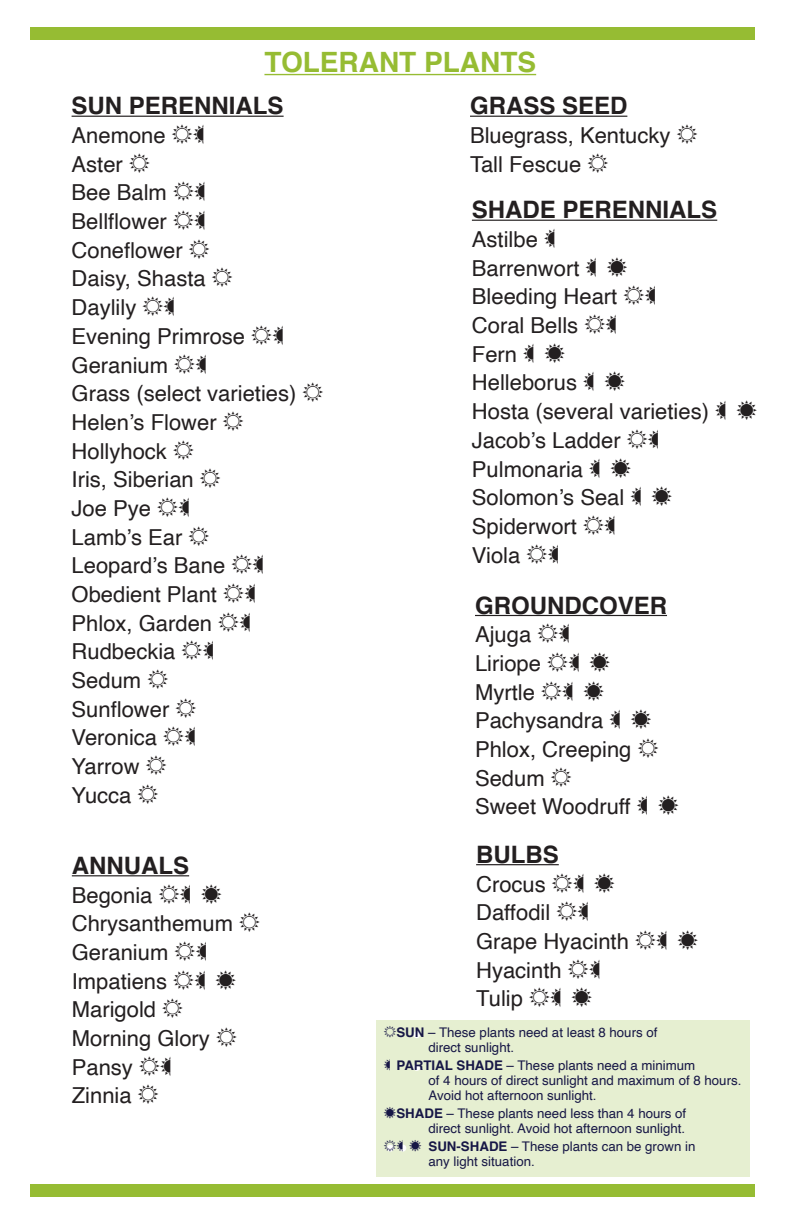
<style>
.page{position:relative;width:792px;height:1224px;background:#fff}
.page>*{position:absolute;margin:0;border:0;box-sizing:border-box;transform-origin:0 0}
.t1{font:700 28px "Helvetica";color:#96bc33}
.t2{font:700 24px "Helvetica";color:#231f20}
.t3{font:22px "Helvetica";color:#231f20}
.t4{font:13.2px/15px "Helvetica";color:#171746}
.s1{font-family:"Bordine"}
.s2{font-weight:700}
</style>
<div class="page">
<hr style="left:472px;top:220px;width:245px;height:1px;background:#231f20">
<hr style="left:264px;top:74px;width:272px;height:1px;background:#96bc33">
<hr style="left:470px;top:116px;width:157px;height:1px;background:#231f20">
<div style="left:376px;top:1020px;width:374px;height:157px;background:#e6efd1"></div>
<div style="left:413px;top:1031px;width:7px;height:7px;background:#fff;border-radius:50%"></div>
<div style="left:413px;top:1064px;width:7px;height:7px;background:#fff;border-radius:50%"></div>
<div style="left:387px;top:1145px;width:7px;height:7px;background:#fff;border-radius:50%"></div>
<div style="left:399px;top:1145px;width:7px;height:7px;background:#fff;border-radius:50%"></div>
<div style="left:31px;top:1185px;width:724px;height:12px;background:#96bc33"></div>
<div style="left:31px;top:27px;width:724px;height:12px;background:#96bc33"></div>
<hr style="left:476px;top:864px;width:83px;height:1px;background:#231f20">
<hr style="left:72px;top:875px;width:117px;height:1px;background:#231f20">
<hr style="left:72px;top:116px;width:212px;height:1px;background:#231f20">
<hr style="left:475px;top:615px;width:192px;height:1px;background:#231f20">
<p class="t1" style="left:264px;top:40px;width:273px">TOLERANT PLANTS</p>
<p class="t2" style="left:470px;top:87px;width:159px">GRASS SEED</p>
<p class="t3" style="left:470px;top:118px;width:229px">Bluegrass, Kentucky <span class="s1">j</span></p>
<p class="t3" style="left:470px;top:147px;width:140px">Tall Fescue <span class="s1">j</span></p>
<p class="t2" style="left:72px;top:87px;width:214px">SUN PERENNIALS</p>
<p class="t3" style="left:72px;top:118px;width:144px">Anemone <span class="s1">jk</span></p>
<p class="t3" style="left:72px;top:147px;width:80px">Aster <span class="s1">j</span></p>
<p class="t3" style="left:72px;top:176px;width:145px">Bee Balm <span class="s1">jk</span></p>
<p class="t3" style="left:72px;top:204px;width:145px">Bellflower <span class="s1">jk</span></p>
<p class="t3" style="left:72px;top:233px;width:140px">Coneflower <span class="s1">j</span></p>
<p class="t3" style="left:72px;top:262px;width:163px">Daisy, Shasta <span class="s1">j</span></p>
<p class="t3" style="left:72px;top:290px;width:115px">Daylily <span class="s1">jk</span></p>
<p class="t3" style="left:72px;top:319px;width:224px">Evening Primrose <span class="s1">jk</span></p>
<p class="t3" style="left:72px;top:348px;width:147px">Geranium <span class="s1">jk</span></p>
<p class="t3" style="left:72px;top:377px;width:254px">Grass (select varieties) <span class="s1">j</span></p>
<p class="t3" style="left:72px;top:405px;width:174px">Helen’s Flower <span class="s1">j</span></p>
<p class="t3" style="left:72px;top:434px;width:124px">Hollyhock <span class="s1">j</span></p>
<p class="t3" style="left:72px;top:463px;width:151px">Iris, Siberian <span class="s1">j</span></p>
<p class="t3" style="left:72px;top:491px;width:129px">Joe Pye <span class="s1">jk</span></p>
<p class="t3" style="left:72px;top:520px;width:140px">Lamb’s Ear <span class="s1">j</span></p>
<p class="t3" style="left:72px;top:549px;width:204px">Leopard’s Bane <span class="s1">jk</span></p>
<p class="t3" style="left:72px;top:577px;width:195px">Obedient Plant <span class="s1">jk</span></p>
<p class="t3" style="left:72px;top:606px;width:191px">Phlox, Garden <span class="s1">jk</span></p>
<p class="t3" style="left:72px;top:635px;width:154px">Rudbeckia <span class="s1">jk</span></p>
<p class="t3" style="left:72px;top:663px;width:98px">Sedum <span class="s1">j</span></p>
<p class="t3" style="left:72px;top:692px;width:127px">Sunflower <span class="s1">j</span></p>
<p class="t3" style="left:72px;top:721px;width:136px">Veronica <span class="s1">jk</span></p>
<p class="t3" style="left:72px;top:749px;width:97px">Yarrow <span class="s1">j</span></p>
<p class="t3" style="left:72px;top:778px;width:89px">Yucca <span class="s1">j</span></p>
<p class="t2" style="left:472px;top:191px;width:247px">SHADE PERENNIALS</p>
<p class="t3" style="left:472px;top:222px;width:95px">Astilbe <span class="s1">k</span></p>
<p class="t3" style="left:472px;top:251px;width:158px">Barrenwort <span class="s1">kl</span></p>
<p class="t3" style="left:472px;top:280px;width:195px">Bleeding Heart <span class="s1">jk</span></p>
<p class="t3" style="left:472px;top:308px;width:156px">Coral Bells <span class="s1">jk</span></p>
<p class="t3" style="left:472px;top:337px;width:95px">Fern <span class="s1">kl</span></p>
<p class="t3" style="left:472px;top:366px;width:155px">Helleborus <span class="s1">kl</span></p>
<p class="t3" style="left:472px;top:394px;width:287px">Hosta (several varieties) <span class="s1">kl</span></p>
<p class="t3" style="left:472px;top:423px;width:199px">Jacob’s Ladder <span class="s1">jk</span></p>
<p class="t3" style="left:472px;top:452px;width:161px">Pulmonaria <span class="s1">kl</span></p>
<p class="t3" style="left:472px;top:481px;width:202px">Solomon’s Seal <span class="s1">kl</span></p>
<p class="t3" style="left:472px;top:509px;width:155px">Spiderwort <span class="s1">jk</span></p>
<p class="t3" style="left:472px;top:538px;width:98px">Viola <span class="s1">jk</span></p>
<p class="t2" style="left:475px;top:586px;width:194px">GROUNDCOVER</p>
<p class="t3" style="left:475px;top:618px;width:106px">Ajuga <span class="s1">jk</span></p>
<p class="t3" style="left:475px;top:646px;width:137px">Liriope <span class="s1">jkl</span></p>
<p class="t3" style="left:475px;top:675px;width:131px">Myrtle <span class="s1">jkl</span></p>
<p class="t3" style="left:475px;top:704px;width:178px">Pachysandra <span class="s1">kl</span></p>
<p class="t3" style="left:475px;top:732px;width:185px">Phlox, Creeping <span class="s1">j</span></p>
<p class="t3" style="left:475px;top:761px;width:98px">Sedum <span class="s1">j</span></p>
<p class="t3" style="left:475px;top:790px;width:206px">Sweet Woodruff <span class="s1">kl</span></p>
<p class="t2" style="left:72px;top:846px;width:119px">ANNUALS</p>
<p class="t3" style="left:72px;top:878px;width:152px">Begonia <span class="s1">jkl</span></p>
<p class="t3" style="left:72px;top:907px;width:190px">Chrysanthemum <span class="s1">j</span></p>
<p class="t3" style="left:72px;top:935px;width:147px">Geranium <span class="s1">jk</span></p>
<p class="t3" style="left:72px;top:964px;width:166px">Impatiens <span class="s1">jkl</span></p>
<p class="t3" style="left:72px;top:993px;width:113px">Marigold <span class="s1">j</span></p>
<p class="t3" style="left:72px;top:1021px;width:167px">Morning Glory <span class="s1">j</span></p>
<p class="t3" style="left:72px;top:1050px;width:111px">Pansy <span class="s1">jk</span></p>
<p class="t3" style="left:72px;top:1079px;width:89px">Zinnia <span class="s1">j</span></p>
<p class="t2" style="left:476px;top:835px;width:84px">BULBS</p>
<p class="t3" style="left:476px;top:867px;width:141px">Crocus <span class="s1">jkl</span></p>
<p class="t3" style="left:476px;top:896px;width:124px">Daffodil <span class="s1">jk</span></p>
<p class="t3" style="left:476px;top:924px;width:224px">Grape Hyacinth <span class="s1">jkl</span></p>
<p class="t3" style="left:476px;top:953px;width:136px">Hyacinth <span class="s1">jk</span></p>
<p class="t3" style="left:476px;top:982px;width:118px">Tulip <span class="s1">jkl</span></p>
<p class="t4" style="left:429px;top:1026px;width:231px;text-indent:-45px"><span class="s1">j</span><span class="s2">SUN</span> – These plants need at least 8 hours of direct sunlight.</p>
<p class="t4" style="left:429px;top:1059px;width:314px;text-indent:-45px"><span class="s1">k</span><span class="s2">PARTIAL SHADE</span> – These plants need a minimum<br>of 4 hours of direct sunlight and maximum of 8 hours.<br>Avoid hot afternoon sunlight.</p>
<p class="t4" style="left:384px;top:1106px;width:304px;text-align:right"><span class="s1">l</span><span class="s2">SHADE</span> – These plants need less than 4 hours of direct sunlight. Avoid hot afternoon sunlight.</p>
<p class="t4" style="left:429px;top:1139px;width:268px;text-indent:-45px"><span class="s1">jkl</span> <span class="s2">SUN-SHADE</span> – These plants can be grown in any light situation.</p>
</div>
